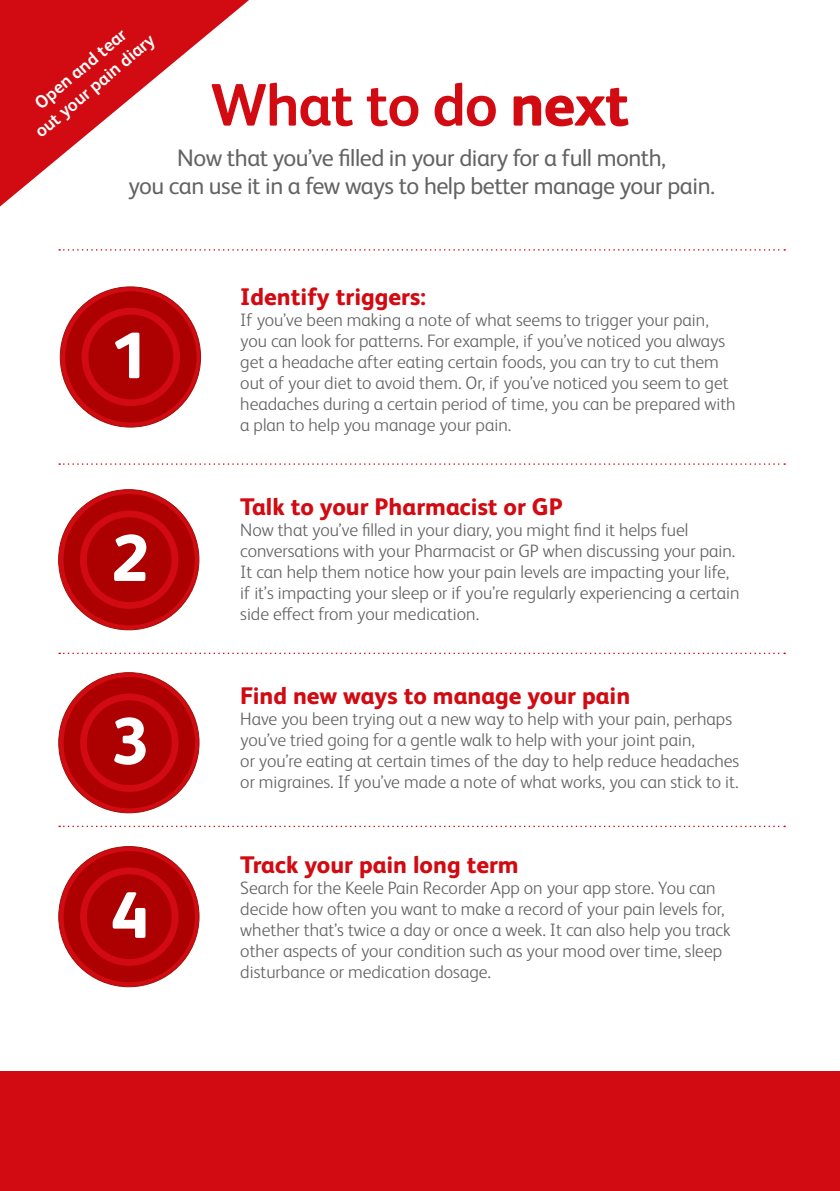
<style>
.page{position:relative;width:840px;height:1191px;background:#fff}
.page>*{position:absolute;margin:0;border:0;box-sizing:border-box;transform-origin:0 0}
.t1{font:800 65.8px "Lloyds Sans";color:#fff}
.t2{font:700 60px "Lloyds Sans";letter-spacing:-.02em;color:#d20a11}
.t3{font:24px/28px "Lloyds Sans";letter-spacing:-.02em;color:#646363;text-align:center}
.t4{font:800 24px "Lloyds Sans";color:#d20a11}
.t5{font:300 18px/21px "Lloyds Sans";color:#646363}
.t6{font:700 18px/22px "Lloyds Sans";color:#fff;text-align:center}
.s1{font-weight:800}
</style>
<div class="page">
<div style="left:0;top:1071px;width:839px;height:120px;background:#d20a11"></div>
<svg style="left:60px;top:287px;width:140px;height:140px"></svg>
<svg style="left:65px;top:291px;width:131px;height:131px"></svg>
<div style="left:88px;top:315px;width:85px;height:84px;background:#ac0001;border-radius:50%"></div>
<svg style="left:59px;top:489px;width:140px;height:141px"></svg>
<svg style="left:64px;top:494px;width:131px;height:131px"></svg>
<div style="left:87px;top:517px;width:84px;height:85px;background:#ac0001;border-radius:50%"></div>
<svg style="left:59px;top:672px;width:140px;height:141px"></svg>
<svg style="left:64px;top:677px;width:131px;height:131px"></svg>
<div style="left:87px;top:700px;width:84px;height:85px;background:#ac0001;border-radius:50%"></div>
<svg style="left:59px;top:463px;width:725px;height:2px"></svg>
<svg style="left:59px;top:652px;width:725px;height:2px"></svg>
<svg style="left:59px;top:825px;width:725px;height:2px"></svg>
<svg style="left:59px;top:249px;width:725px;height:2px"></svg>
<svg style="left:59px;top:846px;width:140px;height:140px"></svg>
<svg style="left:64px;top:851px;width:131px;height:131px"></svg>
<div style="left:87px;top:874px;width:84px;height:85px;background:#ac0001;border-radius:50%"></div>
<svg style="left:0;top:0;width:249px;height:206px;fill:#d20a11"></svg>
<p class="t6" style="left:15px;top:108px;width:152px;rotate:-40deg">Open and tear<br>out your pain diary</p>
<h2 class="t2" style="left:210px;top:63px;width:420px">What to do <span class="s1">next</span></h2>
<h3 class="t3" style="left:128px;top:142px;width:588px">Now that you’ve filled in your diary for a full month,<br>you can use it in a few ways to help better manage your pain.</h3>
<h1 class="t1" style="left:110px;top:304px;width:39px">1</h1>
<h1 class="t1" style="left:111px;top:506px;width:39px">2</h1>
<h1 class="t1" style="left:112px;top:689px;width:39px">3</h1>
<h1 class="t1" style="left:112px;top:863px;width:39px">4</h1>
<h3 class="t4" style="left:240px;top:278px;width:187px">Identify triggers:</h3>
<p class="t5" style="left:240px;top:308px;width:496px">If you’ve been making a note of what seems to trigger your pain, you can look for patterns. For example, if you’ve noticed you always get a headache after eating certain foods, you can try to cut them out of your diet to avoid them. Or, if you’ve noticed you seem to get headaches during a certain period of time, you can be prepared with a plan to help you manage your pain.</p>
<h3 class="t4" style="left:240px;top:488px;width:324px">Talk to your Pharmacist or GP</h3>
<p class="t5" style="left:240px;top:518px;width:500px">Now that you’ve filled in your diary, you might find it helps fuel conversations with your Pharmacist or GP when discussing your pain.<br>It can help them notice how your pain levels are impacting your life, if it’s impacting your sleep or if you’re regularly experiencing a certain side effect from your medication.</p>
<h3 class="t4" style="left:240px;top:677px;width:391px">Find new ways to manage your pain</h3>
<p class="t5" style="left:240px;top:707px;width:500px">Have you been trying out a new way to help with your pain, perhaps you’ve tried going for a gentle walk to help with your joint pain,<br>or you’re eating at certain times of the day to help reduce headaches or migraines. If you’ve made a note of what works, you can stick to it.</p>
<h3 class="t4" style="left:240px;top:845px;width:280px">Track your pain long term</h3>
<p class="t5" style="left:240px;top:875px;width:491px">Search for the Keele Pain Recorder App on your app store. You can decide how often you want to make a record of your pain levels for, whether that’s twice a day or once a week. It can also help you track other aspects of your condition such as your mood over time, sleep disturbance or medication dosage.</p>
</div>
